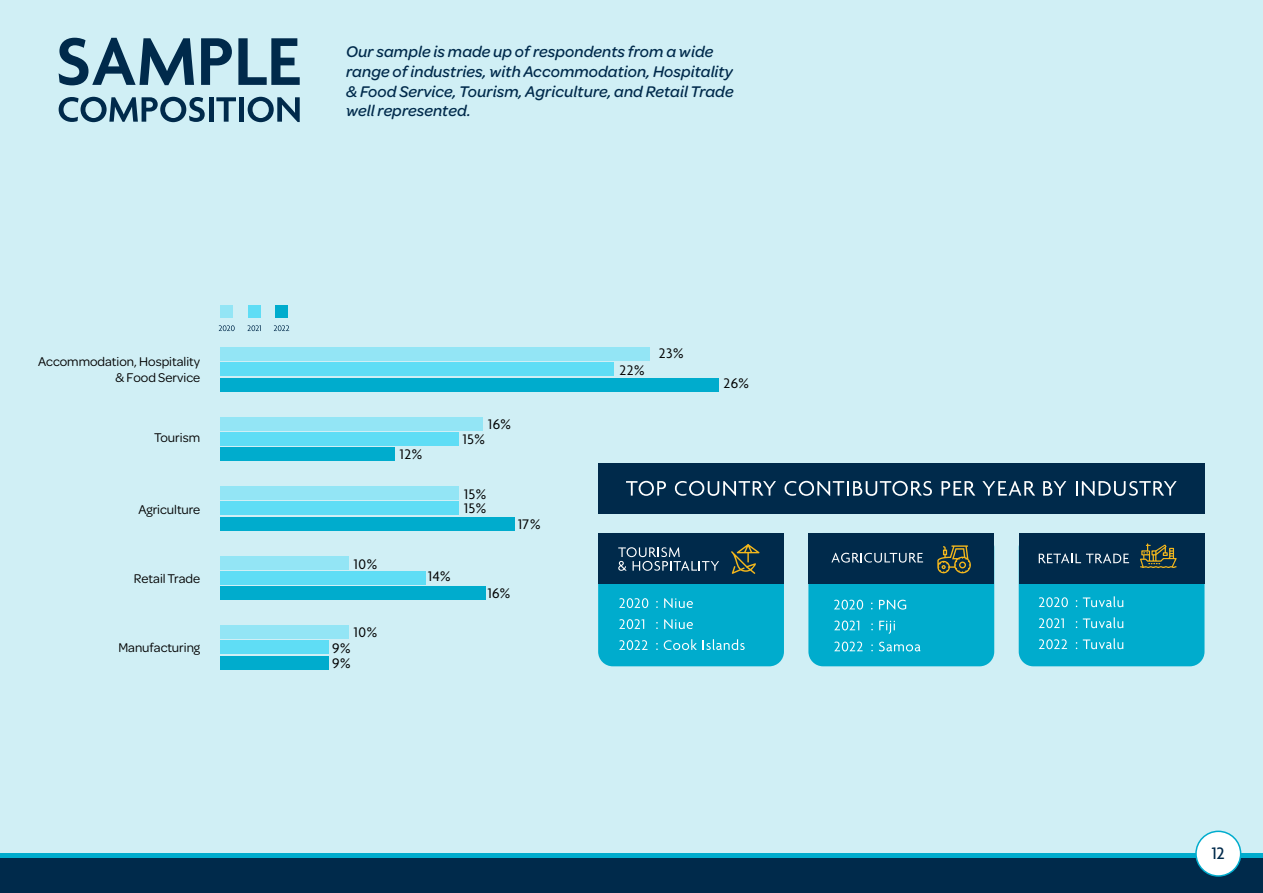
<style>
.page{position:relative;width:1263px;height:893px;background:#fff}
.page>*{position:absolute;margin:0;border:0;box-sizing:border-box;transform-origin:0 0}
.t1{font:500 18px "Agenda";color:#002a4b}
.t2{font:italic 500 16.5px/19.8px "Omnes";letter-spacing:.005em;color:#002a4b}
.t3{font:15px/14.7px "Agenda";letter-spacing:.04em;color:#000}
.t4{font:13.5px/16.2px "Omnes";color:#000;text-align:right}
</style>
<div class="page">
<div style="left:0;top:0;width:1263px;height:853px;background:#d0eff5"></div>
<div style="left:598px;top:463px;width:606px;height:51px;background:#002a4b"></div>
<div style="left:0;top:857px;width:1263px;height:36px;background:#002a4b"></div>
<hr style="left:0;top:853px;width:1263px;height:4px;background:#00accd">
<svg style="left:59px;top:38px;width:135px;height:47px;background:#6f93a6"></svg>
<svg style="left:201px;top:38px;width:31px;height:47px"></svg>
<svg style="left:238px;top:38px;width:62px;height:47px;background:#6c91a4"></svg>
<svg style="left:59px;top:97px;width:146px;height:25px;background:#7498aa"></svg>
<hr style="left:209px;top:97px;width:4px;height:25px;background:#002a4b">
<svg style="left:216px;top:97px;width:20px;height:25px"></svg>
<div style="left:239px;top:97px;width:5px;height:25px;background:#002a4b"></div>
<svg style="left:248px;top:97px;width:52px;height:25px"></svg>
<div style="left:220px;top:626px;width:129px;height:13px;background:#93e5f5"></div>
<div style="left:220px;top:641px;width:109px;height:13px;background:#5fddf5"></div>
<div style="left:220px;top:656px;width:109px;height:13px;background:#00accd"></div>
<div style="left:220px;top:556px;width:129px;height:13px;background:#93e5f5"></div>
<div style="left:220px;top:571px;width:206px;height:13px;background:#5fddf5"></div>
<div style="left:220px;top:586px;width:266px;height:14px;background:#00accd"></div>
<div style="left:220px;top:487px;width:239px;height:13px;background:#93e5f5"></div>
<div style="left:220px;top:502px;width:239px;height:13px;background:#5fddf5"></div>
<div style="left:220px;top:517px;width:294px;height:13px;background:#00accd"></div>
<div style="left:220px;top:417px;width:262px;height:13px;background:#93e5f5"></div>
<div style="left:220px;top:432px;width:238px;height:14px;background:#5fddf5"></div>
<div style="left:220px;top:447px;width:174px;height:14px;background:#00accd"></div>
<div style="left:220px;top:348px;width:430px;height:13px;background:#93e5f5"></div>
<div style="left:220px;top:363px;width:393px;height:13px;background:#5fddf5"></div>
<div style="left:220px;top:378px;width:498px;height:13px;background:#00accd"></div>
<svg style="left:626px;top:481px;width:40px;height:15px"></svg>
<svg style="left:675px;top:481px;width:101px;height:15px"></svg>
<svg style="left:784px;top:481px;width:148px;height:15px"></svg>
<svg style="left:941px;top:481px;width:34px;height:15px"></svg>
<svg style="left:982px;top:481px;width:53px;height:15px"></svg>
<svg style="left:1043px;top:481px;width:23px;height:15px"></svg>
<svg style="left:1076px;top:481px;width:101px;height:15px"></svg>
<div style="left:598px;top:533px;width:186px;height:133px;background:#00accd;border-radius:15px"></div>
<div style="left:598px;top:533px;width:186px;height:51px;background:#002a4b"></div>
<svg style="left:618px;top:547px;width:101px;height:24px"></svg>
<svg style="left:731px;top:544px;width:28px;height:30px"></svg>
<svg style="left:619px;top:598px;width:29px;height:10px"></svg>
<svg style="left:664px;top:598px;width:29px;height:10px"></svg>
<svg style="left:619px;top:619px;width:25px;height:10px"></svg>
<svg style="left:664px;top:619px;width:29px;height:10px"></svg>
<svg style="left:619px;top:640px;width:28px;height:10px"></svg>
<svg style="left:664px;top:639px;width:33px;height:11px"></svg>
<svg style="left:703px;top:639px;width:42px;height:11px"></svg>
<div style="left:1019px;top:533px;width:185px;height:133px;background:#00accd;border-radius:15px"></div>
<div style="left:1019px;top:533px;width:185px;height:51px;background:#002a4b"></div>
<svg style="left:1039px;top:553px;width:90px;height:10px"></svg>
<svg style="left:1140px;top:543px;width:37px;height:25px"></svg>
<svg style="left:1039px;top:597px;width:29px;height:10px"></svg>
<svg style="left:1083px;top:596px;width:40px;height:11px"></svg>
<svg style="left:1039px;top:618px;width:25px;height:10px"></svg>
<svg style="left:1083px;top:617px;width:40px;height:11px"></svg>
<svg style="left:1039px;top:639px;width:28px;height:10px"></svg>
<svg style="left:1083px;top:638px;width:40px;height:11px"></svg>
<div style="left:808px;top:533px;width:186px;height:133px;background:#00accd;border-radius:15px"></div>
<div style="left:808px;top:533px;width:186px;height:51px;background:#002a4b"></div>
<svg style="left:937px;top:545px;width:34px;height:29px"></svg>
<svg style="left:834px;top:620px;width:25px;height:10px"></svg>
<svg style="left:879px;top:621px;width:16px;height:13px"></svg>
<svg style="left:834px;top:641px;width:28px;height:10px"></svg>
<svg style="left:879px;top:642px;width:42px;height:9px"></svg>
<svg style="left:834px;top:600px;width:29px;height:10px"></svg>
<svg style="left:879px;top:600px;width:27px;height:10px"></svg>
<svg style="left:247px;top:325px;width:14px;height:6px"></svg>
<div style="left:248px;top:305px;width:13px;height:13px;background:#5fddf5"></div>
<svg style="left:274px;top:325px;width:15px;height:6px"></svg>
<div style="left:275px;top:305px;width:13px;height:13px;background:#00accd"></div>
<svg style="left:219px;top:325px;width:16px;height:6px"></svg>
<div style="left:220px;top:305px;width:13px;height:13px;background:#93e5f5"></div>
<svg style="left:831px;top:553px;width:92px;height:10px"></svg>
<div style="left:1196px;top:831px;width:45px;height:45px;background:#fff;border-radius:50%"></div>
<div style="left:1195px;top:831px;width:46px;height:46px;border:2px solid #00accd;border-radius:50%"></div>
<p class="t2" style="left:346px;top:41px;width:389px">Our sample is made up of respondents from a wide range of industries, with Accommodation, Hospitality &amp; Food Service, Tourism, Agriculture, and Retail Trade well represented.</p>
<p class="t4" style="left:38px;top:353px;width:164px">Accommodation, Hospitality &amp; Food Service</p>
<p class="t3" style="left:619px;top:364px;width:27px">22%</p>
<p class="t3" style="left:659px;top:347px;width:26px">23%</p>
<p class="t3" style="left:723px;top:377px;width:27px">26%</p>
<p class="t3" style="left:488px;top:418px;width:24px">16%</p>
<p class="t4" style="left:154px;top:428px;width:47px">Tourism</p>
<p class="t3" style="left:463px;top:433px;width:24px">15%</p>
<p class="t3" style="left:400px;top:448px;width:24px">12%</p>
<p class="t3" style="left:464px;top:488px;width:24px">15%</p>
<p class="t4" style="left:138px;top:501px;width:63px">Agriculture</p>
<p class="t3" style="left:464px;top:501px;width:24px">15%</p>
<p class="t3" style="left:518px;top:518px;width:24px">17%</p>
<p class="t3" style="left:354px;top:557px;width:25px">10%</p>
<p class="t4" style="left:134px;top:569px;width:68px">Retail Trade</p>
<p class="t3" style="left:428px;top:570px;width:24px">14%</p>
<p class="t3" style="left:488px;top:587px;width:24px">16%</p>
<p class="t3" style="left:354px;top:625px;width:25px">10%</p>
<p class="t4" style="left:118px;top:639px;width:83px">Manufacturing</p>
<p class="t3" style="left:332px;top:642px;width:20px">9%<br>9%</p>
<p class="t1" style="left:1212px;top:844px;width:15px">12</p>
</div>
